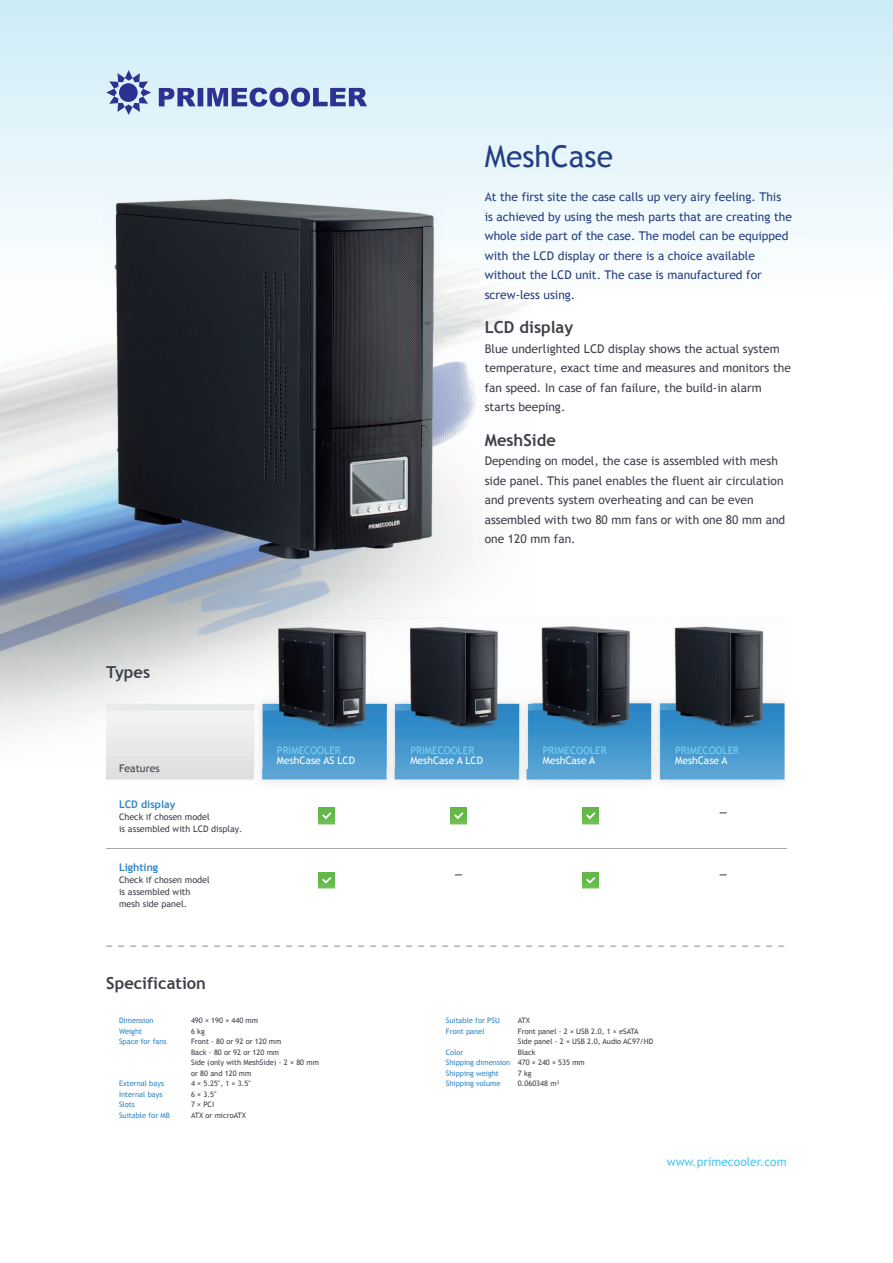
<style>
.page{position:relative;width:893px;height:1263px;background:#fff}
.page>*{position:absolute;margin:0;border:0;box-sizing:border-box;transform-origin:0 0}
.t1{font:30px "Trebuchet MS";color:#243e81}
.t2{font:700 16.5px "Trebuchet MS";color:#3d4048}
.t3{font:12px/19.5px "Trebuchet MS";color:#3d4048}
.t4{font:12px/19.5px "Trebuchet MS";color:#243e81}
.t5{font:12px "Trebuchet MS";color:#47c9f4}
.t6{font:700 10.5px "Trebuchet MS";color:#2c86c7}
.t7{font:10.5px "Trebuchet MS";color:#3d4048}
.t8{font:700 10.5px "Trebuchet MS";color:#3d4048}
.t9{font:10.2px "Trebuchet MS";color:#7bd1f5}
.t10{font:10.2px "Trebuchet MS";color:#fff}
.t11{font:9px/12px "Trebuchet MS";color:#3c3f48}
.t12{font:7.5px/10.5px "Trebuchet MS";color:#3d4048}
.t13{font:7.5px/10.5px "Trebuchet MS";color:#2c86c7}
</style>
<div class="page">
<img style="left:0;top:297px;width:525px;height:471px">
<svg style="left:106px;top:70px;width:45px;height:45px;background:#9aa8d2"></svg>
<svg style="left:159px;top:88px;width:208px;height:19px;background:#7680bc"></svg>
<img style="left:525px;top:625px;width:260px;height:158px">
<img style="left:107px;top:768px;width:418px;height:15px">
<img style="left:107px;top:618px;width:424px;height:150px">
<img style="left:319px;top:808px;width:15px;height:16px">
<img style="left:319px;top:872px;width:15px;height:16px">
<img style="left:451px;top:808px;width:16px;height:16px">
<img style="left:583px;top:808px;width:16px;height:16px">
<img style="left:583px;top:872px;width:16px;height:16px">
<hr style="left:106px;top:848px;width:681px;height:1px;background:#a8abab">
<img style="left:104px;top:180px;width:340px;height:398px">
<h2 class="t2" style="left:106px;top:662px;width:45px">Types</h2>
<p class="t7" style="left:119px;top:762px;width:42px">Features</p>
<p class="t6" style="left:119px;top:798px;width:58px">LCD display</p>
<p class="t11" style="left:119px;top:811px;width:125px">Check if chosen model<br>is assembled with LCD display.</p>
<p class="t6" style="left:119px;top:861px;width:41px">Lighting</p>
<p class="t11" style="left:119px;top:874px;width:92px">Check if chosen model is assembled with mesh side panel.</p>
<h2 class="t2" style="left:106px;top:973px;width:101px">Specification</h2>
<p class="t9" style="left:277px;top:744px;width:65px">PRIMECOOLER</p>
<p class="t10" style="left:277px;top:755px;width:80px">MeshCase AS LCD</p>
<h1 class="t1" style="left:485px;top:138px;width:130px">MeshCase</h1>
<p class="t4" style="left:485px;top:187px;width:309px">At the first site the case calls up very airy feeling. This is achieved by using the mesh parts that are creating the whole side part of the case. The model can be equipped with the LCD display or there is a choice available without the LCD unit. The case is manufactured for screw-less using.</p>
<h2 class="t2" style="left:485px;top:317px;width:90px">LCD display</h2>
<p class="t3" style="left:485px;top:339px;width:308px">Blue underlighted LCD display shows the actual system temperature, exact time and measures and monitors the fan speed. In case of fan failure, the build-in alarm starts beeping.</p>
<h2 class="t2" style="left:485px;top:429px;width:73px">MeshSide</h2>
<p class="t3" style="left:485px;top:451px;width:302px">Depending on model, the case is assembled with mesh side panel. This panel enables the fluent air circulation and prevents system overheating and can be even assembled with two 80 mm fans or with one 80 mm and one 120 mm fan.</p>
<p class="t9" style="left:410px;top:744px;width:65px">PRIMECOOLER</p>
<p class="t10" style="left:410px;top:755px;width:74px">MeshCase A LCD</p>
<p class="t8" style="left:455px;top:867px;width:9px">—</p>
<p class="t9" style="left:543px;top:744px;width:65px">PRIMECOOLER</p>
<p class="t10" style="left:543px;top:755px;width:54px">MeshCase A</p>
<p class="t9" style="left:675px;top:744px;width:65px">PRIMECOOLER</p>
<p class="t10" style="left:675px;top:755px;width:54px">MeshCase A</p>
<p class="t8" style="left:720px;top:806px;width:9px">—</p>
<p class="t8" style="left:720px;top:867px;width:9px">—</p>
<p class="t13" style="left:119px;top:1015px;width:49px">Dimension<br>Weight<br>Space for fans</p>
<p class="t13" style="left:119px;top:1078px;width:53px">External bays<br>Internal bays<br>Slots<br>Suitable for MB</p>
<p class="t12" style="left:191px;top:1015px;width:129px">490 × 190 × 440 mm<br>6 kg<br>Front - 80 or 92 or 120 mm<br>Back - 80 or 92 or 120 mm<br>Side (only with MeshSide) - 2 × 80 mm or 80 and 120 mm<br>4 × 5.25", 1 × 3.5"<br>6 × 3.5"<br>7 × PCI<br>ATX or microATX</p>
<p class="t13" style="left:446px;top:1015px;width:56px">Suitable for PSU<br>Front panel</p>
<p class="t13" style="left:446px;top:1047px;width:66px">Color<br>Shipping dimension<br>Shipping weight<br>Shipping volume</p>
<p class="t12" style="left:518px;top:1015px;width:137px">ATX<br>Front panel - 2 × USB 2.0, 1 × eSATA<br>Side panel - 2 × USB 2.0, Audio AC97/HD<br>Black<br>470 × 240 × 535 mm<br>7 kg<br>0.060348 m³</p>
<p class="t5" style="left:667px;top:1155px;width:121px">www.primecooler.com</p>
</div>
